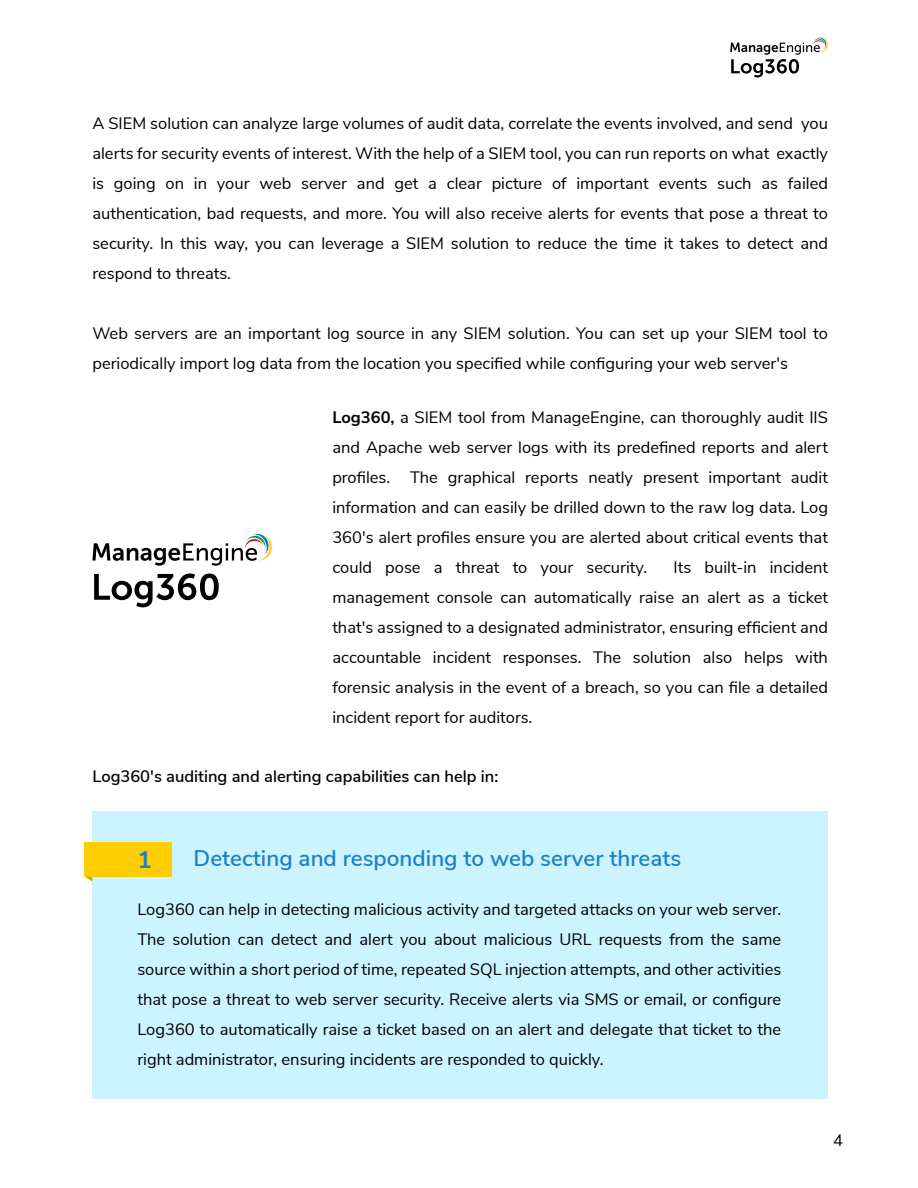
<style>
.page{position:relative;width:918px;height:1188px;background:#fff}
.page>*{position:absolute;margin:0;border:0;box-sizing:border-box;transform-origin:0 0}
.t1{font:700 24px "Nunito Sans";color:#1d80c7}
.t2{font:600 22.5px "Nunito Sans";color:#1d80c7}
.t3{font:16.5px/30px "Nunito Sans";color:#000;text-align:justify}
.t4{font:600 16.5px "Nunito Sans";color:#000}
.s1{font-weight:700}
</style>
<div class="page">
<div style="left:92px;top:811px;width:736px;height:288px;background:#ccf4ff"></div>
<div style="left:85px;top:842px;width:87px;height:35px;background:#ffce00"></div>
<svg style="left:85px;top:877px;width:7px;height:5px"></svg>
<svg style="left:92px;top:534px;width:180px;height:32px"></svg>
<svg style="left:94px;top:574px;width:125px;height:33px"></svg>
<svg style="left:730px;top:37px;width:98px;height:40px"></svg>
<p class="t3" style="left:92px;top:108px;width:737px">A SIEM solution can analyze large volumes of audit data, correlate the events involved, and send you alerts for security events of interest. With the help of a SIEM tool, you can run reports on what exactly is going on in your web server and get a clear picture of important events such as failed authentication, bad requests, and more. You will also receive alerts for events that pose a threat to security. In this way, you can leverage a SIEM solution to reduce the time it takes to detect and respond to threats.</p>
<p class="t3" style="left:92px;top:318px;width:737px">Web servers are an important log source in any SIEM solution. You can set up your SIEM tool to periodically import log data from the location you specified while configuring your web server's</p>
<p class="t3" style="left:332px;top:401px;width:497px"><span class="s1">Log360,</span> a SIEM tool from ManageEngine, can thoroughly audit IIS and Apache web server logs with its predefined reports and alert profiles. The graphical reports neatly present important audit information and can easily be drilled down to the raw log data. Log 360's alert profiles ensure you are alerted about critical events that could pose a threat to your security.</p>
<p class="t3" style="left:332px;top:551px;width:497px;text-indent:341px">Its built-in incident management console can automatically raise an alert as a ticket that's assigned to a designated administrator, ensuring efficient and accountable incident responses. The solution also helps with forensic analysis in the event of a breach, so you can file a detailed incident report for auditors.</p>
<p class="t4" style="left:92px;top:764px;width:407px">Log360's auditing and alerting capabilities can help in:</p>
<h1 class="t1" style="left:137px;top:842px;width:16px">1</h1>
<h2 class="t2" style="left:194px;top:842px;width:489px">Detecting and responding to web server threats</h2>
<p class="t3" style="left:137px;top:893px;width:645px">Log360 can help in detecting malicious activity and targeted attacks on your web server.<br>The solution can detect and alert you about malicious URL requests from the same source within a short period of time, repeated SQL injection attempts, and other activities that pose a threat to web server security. Receive alerts via SMS or email, or configure Log360 to automatically raise a ticket based on an alert and delegate that ticket to the right administrator, ensuring incidents are responded to quickly.</p>
<p class="t3" style="left:833px;top:1124px;width:11px">4</p>
</div>
